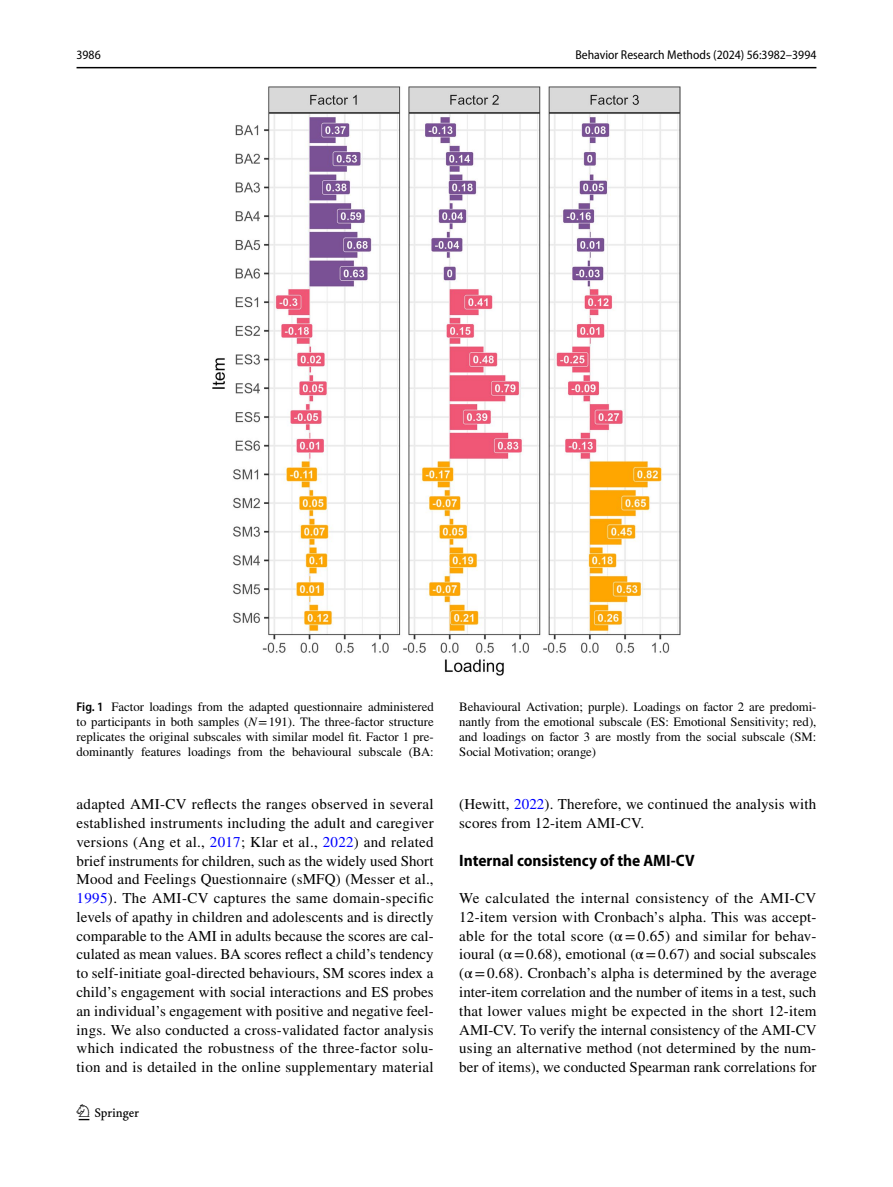
<style>
.page{position:relative;width:893px;height:1187px;background:#fff}
.page>*{position:absolute;margin:0;border:0;box-sizing:border-box;transform-origin:0 0}
.t1{font:22.5px "Springnew Regular 3";color:#000}
.t2{font:700 semi-condensed 16.5px "Myriad Pro";color:#000}
.t3{font:15px/18.8px "STIX";letter-spacing:.01em;color:#000;text-align:justify}
.t4{font:12.75px/15px "STIX";color:#000;text-align:justify}
.t5{font:semi-condensed 12.75px "Myriad Pro";color:#000}
.s1{font-family:"Myriad Pro";font-weight:600;font-stretch:semi-condensed}
.s2{font-style:italic}
.s3{color:#00f}
</style>
<div class="page">
<hr style="left:77px;top:67px;width:739px;height:1px;background:#000">
<img style="left:213px;top:87px;width:467px;height:588px">
<p class="t5" style="left:77px;top:48px;width:26px">3986</p>
<p class="t5" style="left:575px;top:48px;width:243px">Behavior Research Methods (2024) 56:3982–3994</p>
<p class="t4" style="left:77px;top:700px;width:359px"><span class="s1">Fig. 1</span> Factor loadings from the adapted questionnaire administered to participants in both samples (<span class="s2">N</span>=191). The three-factor structure replicates the original subscales with similar model fit. Factor 1 pre&shy;dominantly features loadings from the behavioural subscale (BA:</p>
<p class="t4" style="left:459px;top:700px;width:359px">Behavioural Activation; purple). Loadings on factor 2 are predomi&shy;nantly from the emotional subscale (ES: Emotional Sensitivity; red), and loadings on factor 3 are mostly from the social subscale (SM:<br>Social Motivation; orange)</p>
<p class="t3" style="left:77px;top:796px;width:359px">adapted AMI-CV reflects the ranges observed in several established instruments including the adult and caregiver versions (Ang et al., <span class="s3">2017</span>; Klar et al., <span class="s3">2022</span>) and related brief instruments for children, such as the widely used Short Mood and Feelings Questionnaire (sMFQ) (Messer et al., <span class="s3">1995</span>). The AMI-CV captures the same domain-specific levels of apathy in children and adolescents and is directly comparable to the AMI in adults because the scores are cal&shy;culated as mean values. BA scores reflect a child’s tendency to self-initiate goal-directed behaviours, SM scores index a child’s engagement with social interactions and ES probes an individual’s engagement with positive and negative feel&shy;ings. We also conducted a cross-validated factor analysis which indicated the robustness of the three-factor solu&shy;tion and is detailed in the online supplementary material</p>
<p class="t3" style="left:459px;top:796px;width:359px">(Hewitt, <span class="s3">2022</span>). Therefore, we continued the analysis with scores from 12-item AMI-CV.</p>
<p class="t2" style="left:459px;top:850px;width:237px">Internal consistency of the AMI‑CV</p>
<p class="t3" style="left:459px;top:889px;width:359px">We calculated the internal consistency of the AMI-CV 12-item version with Cronbach’s alpha. This was accept&shy;able for the total score (α =0.65) and similar for behav&shy;ioural (α=0.68), emotional (α=0.67) and social subscales (α=0.68). Cronbach’s alpha is determined by the average inter-item correlation and the number of items in a test, such that lower values might be expected in the short 12-item AMI-CV. To verify the internal consistency of the AMI-CV using an alternative method (not determined by the num&shy;ber of items), we conducted Spearman rank correlations for</p>
<h1 class="t1" style="left:79px;top:1104px;width:62px">1 3</h1>
</div>
